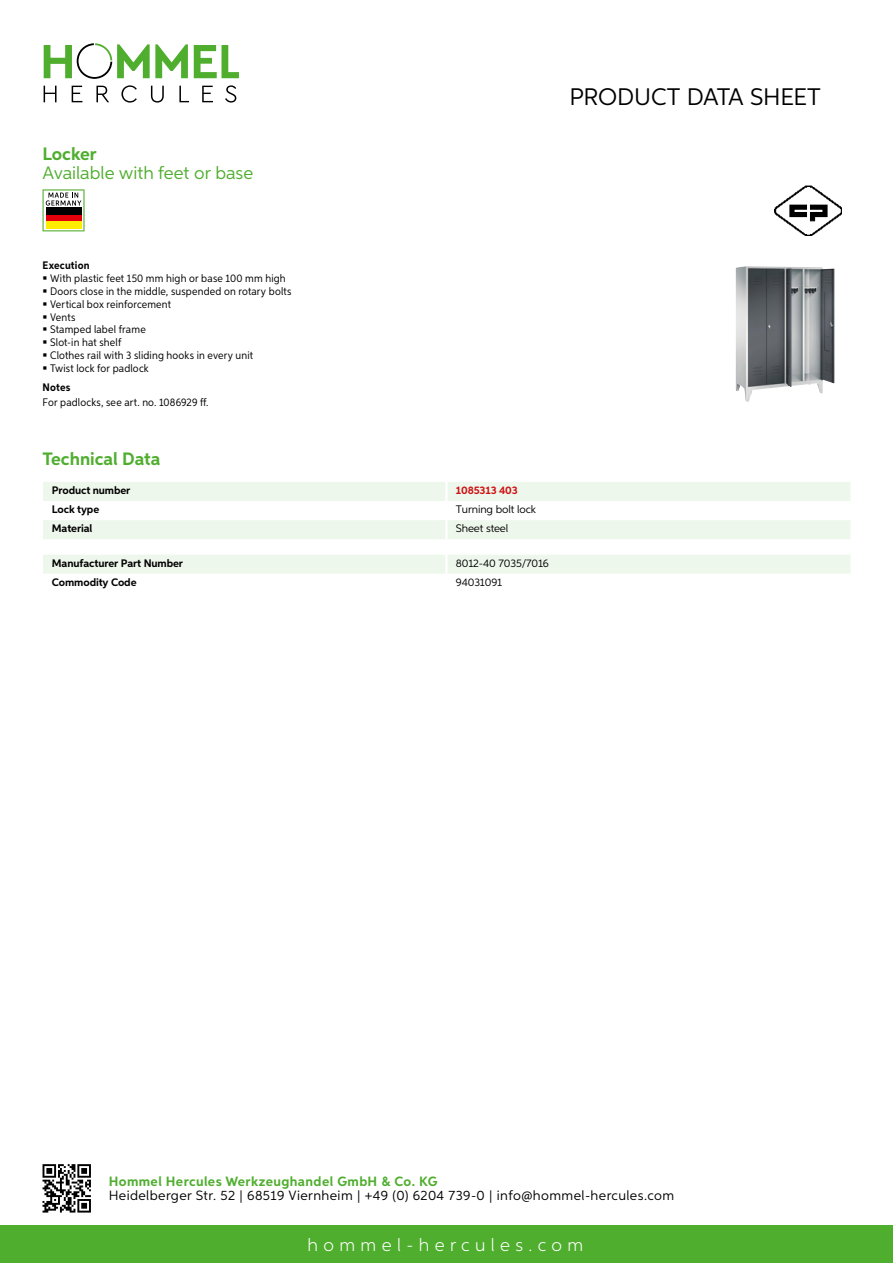
<style>
.page{position:relative;width:893px;height:1263px;background:#fff}
.page>*{position:absolute;margin:0;border:0;box-sizing:border-box;transform-origin:0 0}
.t1{font:24px "Aspira";letter-spacing:-.01em;color:#000}
.t2{font:18px "Aspira";color:#50ae2f}
.t3{font:300 18px "Aspira";letter-spacing:.3em;color:#fff}
.t4{font:700 18px "Aspira";color:#50ae2f}
.t5{font:13.5px "Aspira";letter-spacing:.03em;color:#000}
.t6{font:700 13.5px "Aspira";letter-spacing:.03em;color:#50ae2f}
.t7{font:10.95px/12.8px "Aspira Nar";letter-spacing:.015em;color:#000}
.t8{font:700 10.95px "Aspira";letter-spacing:-.01em;color:#000}
.t9{font:10.95px "Aspira";letter-spacing:-.01em;color:#000}
.t10{font:700 10.95px "Aspira Nar";letter-spacing:.015em;color:#000}
.t11{font:700 10.95px "Aspira";letter-spacing:-.01em;color:#cd1013}
</style>
<div class="page">
<div style="left:0;top:1226px;width:893px;height:37px;background:#50ae2f"></div>
<svg style="left:43px;top:1164px;width:48px;height:48px"></svg>
<svg style="left:194px;top:45px;width:45px;height:33px"></svg>
<svg style="left:44px;top:43px;width:144px;height:36px"></svg>
<svg style="left:44px;top:86px;width:13px;height:16px"></svg>
<svg style="left:72px;top:86px;width:10px;height:16px"></svg>
<svg style="left:96px;top:86px;width:13px;height:16px"></svg>
<svg style="left:121px;top:85px;width:16px;height:18px"></svg>
<svg style="left:151px;top:86px;width:13px;height:17px"></svg>
<svg style="left:179px;top:86px;width:10px;height:16px"></svg>
<svg style="left:202px;top:86px;width:11px;height:16px"></svg>
<svg style="left:225px;top:85px;width:11px;height:18px"></svg>
<svg style="left:43px;top:482px;width:807px;height:57px"></svg>
<hr style="left:445px;top:520px;width:3px;height:19px;background:#fff">
<div style="left:43px;top:555px;width:807px;height:19px;background:#eef7eb"></div>
<svg style="left:43px;top:189px;width:42px;height:42px"></svg>
<div style="left:46px;top:214px;width:35px;height:7px;background:#e3000b"></div>
<div style="left:46px;top:208px;width:35px;height:7px;background:#000"></div>
<div style="left:46px;top:221px;width:35px;height:7px;background:#ffed00"></div>
<img style="left:736px;top:266px;width:99px;height:136px">
<img style="left:775px;top:185px;width:67px;height:50px">
<h2 class="t4" style="left:43px;top:142px;width:56px">Locker</h2>
<h2 class="t2" style="left:43px;top:162px;width:212px">Available with feet or base</h2>
<h1 class="t1" style="left:569px;top:82px;width:253px">Product data sh eet</h1>
<p class="t10" style="left:43px;top:259px;width:49px">Execution</p>
<p class="t7" style="left:50px;top:272px;width:243px">With plastic feet 150 mm high or base 100 mm high<br>Doors close in the middle, suspended on rotary bolts<br>Vertical box reinforcement<br>Vents<br>Stamped label frame<br>Slot-in hat shelf<br>Clothes rail with 3 sliding hooks in every unit<br>Twist lock for padlock</p>
<p class="t10" style="left:43px;top:380px;width:29px">Notes</p>
<p class="t7" style="left:43px;top:396px;width:168px">For padlocks, see art. no. 1086929 ff.</p>
<h2 class="t4" style="left:43px;top:448px;width:120px">Technical Data</h2>
<p class="t8" style="left:52px;top:483px;width:80px">Product number</p>
<p class="t11" style="left:456px;top:483px;width:63px">1085313 403</p>
<p class="t8" style="left:52px;top:502px;width:49px">Lock type</p>
<p class="t9" style="left:456px;top:502px;width:82px">Turning bolt lock</p>
<p class="t8" style="left:52px;top:521px;width:42px">Material</p>
<p class="t9" style="left:456px;top:522px;width:54px">Sheet steel</p>
<p class="t8" style="left:52px;top:556px;width:133px">Manufacturer Part Number</p>
<p class="t9" style="left:456px;top:556px;width:95px">8012-40 7035/7016</p>
<p class="t8" style="left:52px;top:575px;width:86px">Commodity Code</p>
<p class="t9" style="left:456px;top:575px;width:48px">94031091</p>
<p class="t6" style="left:109px;top:1172px;width:330px">Hommel Hercules Werkzeughandel GmbH &amp; Co. KG</p>
<p class="t5" style="left:109px;top:1187px;width:567px">Heidelberger Str. 52 | 68519 Viernheim | +49 (0) 6204 739-0 | info@hommel-hercules.com</p>
<h2 class="t3" style="left:307px;top:1234px;width:277px">hommel-hercules.com</h2>
</div>
